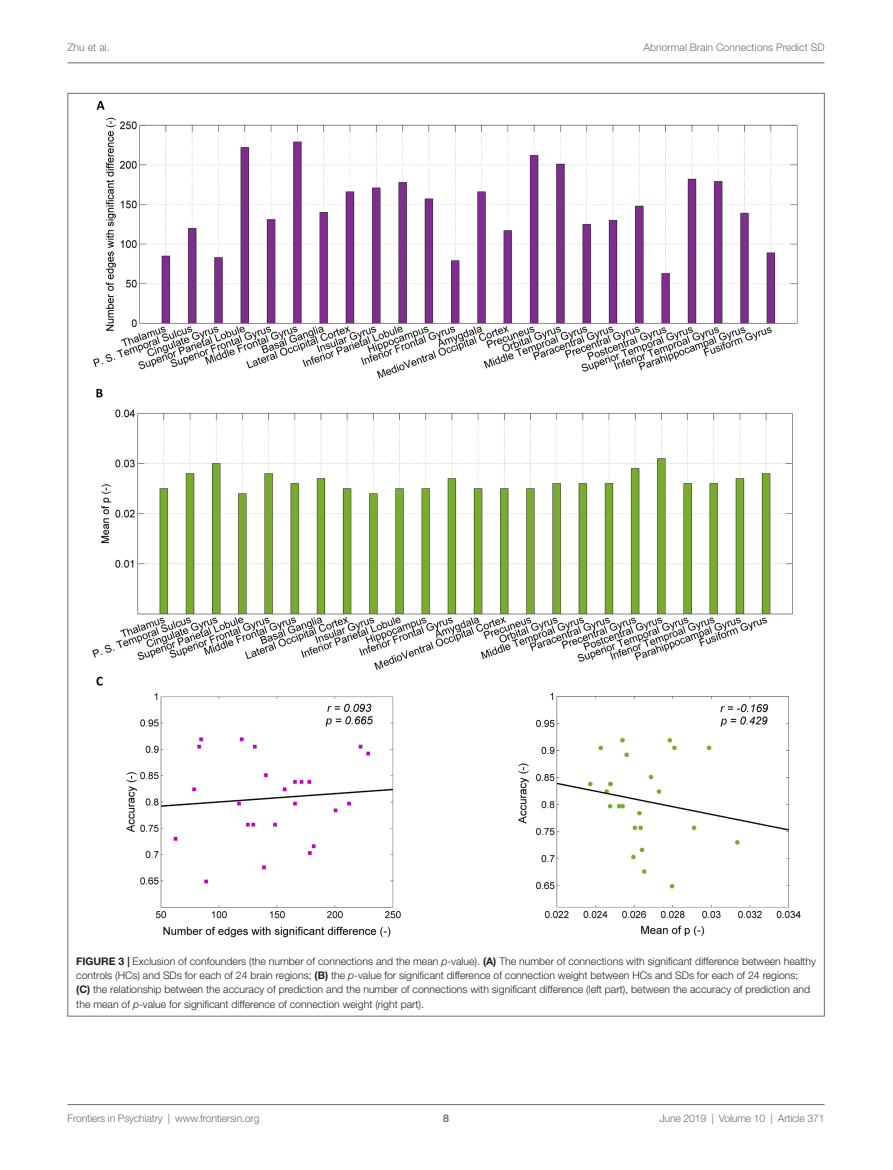
<style>
.page{position:relative;width:893px;height:1170px;background:#fff}
.page>*{position:absolute;margin:0;border:0;box-sizing:border-box;transform-origin:0 0}
.FC{font:300 10.5px/14.2px "Helvetica Neue LT Std";color:#231f20}
.t1{font:300 10.5px "Helvetica Neue LT Std";letter-spacing:-.015em;color:#6c6d70}
.t2{font:700 10.5px "Helvetica Neue LT Std";color:#6c6d70}
.s1{font-weight:700}
.s2{font-style:italic}
</style>
<div class="page">
<hr style="left:68px;top:63px;width:756px;height:1px;background:#6c6d70">
<hr style="left:68px;top:1104px;width:756px;height:1px;background:#6c6d70">
<img style="left:92px;top:102px;width:709px;height:835px">
<p class="t1" style="left:68px;top:41px;width:44px">Zhu et al.</p>
<p class="t1" style="left:643px;top:41px;width:183px">Abnormal Brain Connections Predict SD</p>
<p class="FC" style="left:76px;top:953px;width:741px"><span class="s1">FIGURE 3 |</span> Exclusion of confounders (the number of connections and the mean <span class="s2">p</span>-value). <span class="s1">(A)</span> The number of connections with significant difference between healthy controls (HCs) and SDs for each of 24 brain regions; <span class="s1">(B)</span> the <span class="s2">p</span>-value for significant difference of connection weight between HCs and SDs for each of 24 regions;<br><span class="s1">(C)</span> the relationship between the accuracy of prediction and the number of connections with significant difference (left part), between the accuracy of prediction and the mean of <span class="s2">p</span>-value for significant difference of connection weight (right part).</p>
<p class="t1" style="left:68px;top:1111px;width:193px">Frontiers in Psychiatry | www.frontiersin.org</p>
<p class="t2" style="left:443px;top:1111px;width:7px">8</p>
<p class="t1" style="left:659px;top:1111px;width:166px">June 2019 | Volume 10 | Article 371</p>
</div>
